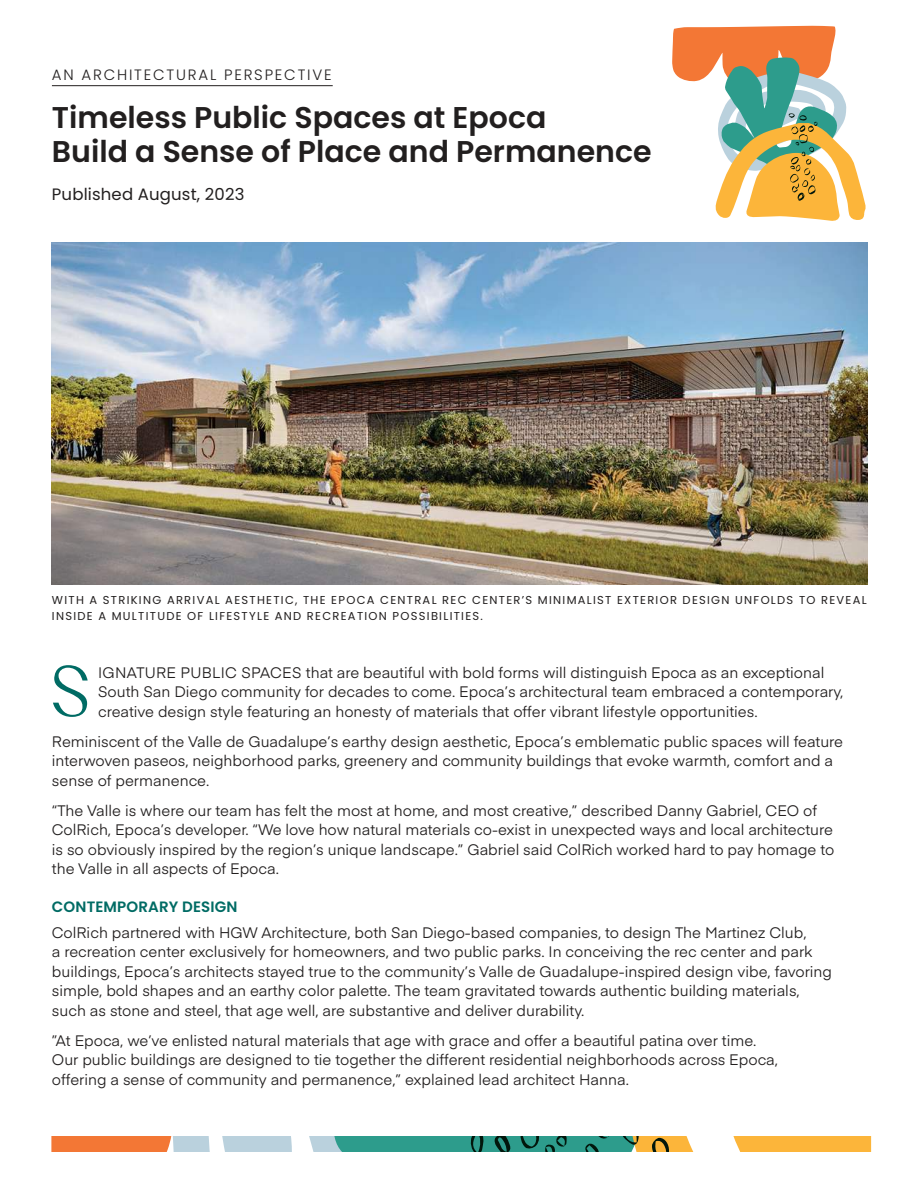
<style>
.page{position:relative;width:918px;height:1188px;background:#fff}
.page>*{position:absolute;margin:0;border:0;box-sizing:border-box;transform-origin:0 0}
.t1{font:81px "Cyrene";color:#006b64;scale:.9 1}
.t2{font:600 30px/34.5px "Poppins";color:#221f1f}
.t3{font:16.5px "Poppins";letter-spacing:.01em;color:#221f1f}
.t4{font:15px/19.5px "Eina 01";color:#221f1f}
.t5{font:300 15px "Poppins";letter-spacing:.12em;color:#221f1f}
.t6{font:600 15px "Poppins";letter-spacing:.01em;color:#006b64}
.t7{font:11.55px/15.8px "Poppins";letter-spacing:.11em;color:#221f1f}
</style>
<div class="page">
<svg style="left:51px;top:1136px;width:820px;height:16px;background:#a1a880"></svg>
<img style="left:52px;top:242px;width:815px;height:343px">
<hr style="left:52px;top:85px;width:281px;height:1px;background:#221f1f">
<svg style="left:672px;top:26px;width:194px;height:195px"></svg>
<p class="t5" style="left:52px;top:66px;width:281px">AN ARCHITECTURAL PERSPECTIVE</p>
<h2 class="t2" style="left:52px;top:102px;width:601px">Timeless Public Spaces at Epoca<br>Build a Sense of Place and Permanence</h2>
<p class="t3" style="left:52px;top:187px;width:194px">Published August, 2023</p>
<p class="t7" style="left:52px;top:593px;width:816px">WITH A STRIKING ARRIVAL AESTHETIC, THE EPOCA CENTRAL REC CENTER’S MINIMALIST EXTERIOR DESIGN UNFOLDS TO REVEAL<br>INSIDE A MULTITUDE OF LIFESTYLE AND RECREATION POSSIBILITIES.</p>
<h1 class="t1" style="left:52px;top:642px;width:43px">S</h1>
<p class="t4" style="left:98px;top:664px;width:747px">IGNATURE PUBLIC SPACES that are beautiful with bold forms will distinguish Epoca as an exceptional<br>South San Diego community for decades to come. Epoca’s architectural team embraced a contemporary, creative design style featuring an honesty of materials that offer vibrant lifestyle opportunities.</p>
<p class="t4" style="left:52px;top:733px;width:793px">Reminiscent of the Valle de Guadalupe’s earthy design aesthetic, Epoca’s emblematic public spaces will feature interwoven paseos, neighborhood parks, greenery and community buildings that evoke warmth, comfort and a sense of permanence.</p>
<p class="t4" style="left:52px;top:802px;width:784px">“The Valle is where our team has felt the most at home, and most creative,” described Danny Gabriel, CEO of ColRich, Epoca’s developer. “We love how natural materials co-exist in unexpected ways and local architecture is so obviously inspired by the region’s unique landscape.” Gabriel said ColRich worked hard to pay homage to the Valle in all aspects of Epoca.</p>
<p class="t6" style="left:52px;top:901px;width:187px">CONTEMPORARY DESIGN</p>
<p class="t4" style="left:52px;top:924px;width:782px">ColRich partnered with HGW Architecture, both San Diego-based companies, to design The Martinez Club,<br>a recreation center exclusively for homeowners, and two public parks. In conceiving the rec center and park buildings, Epoca’s architects stayed true to the community’s Valle de Guadalupe-inspired design vibe, favoring simple, bold shapes and an earthy color palette. The team gravitated towards authentic building materials, such as stone and steel, that age well, are substantive and deliver durability.</p>
<p class="t4" style="left:52px;top:1032px;width:728px">”At Epoca, we’ve enlisted natural materials that age with grace and offer a beautiful patina over time.<br>Our public buildings are designed to tie together the different residential neighborhoods across Epoca, offering a sense of community and permanence,” explained lead architect Hanna.</p>
</div>
